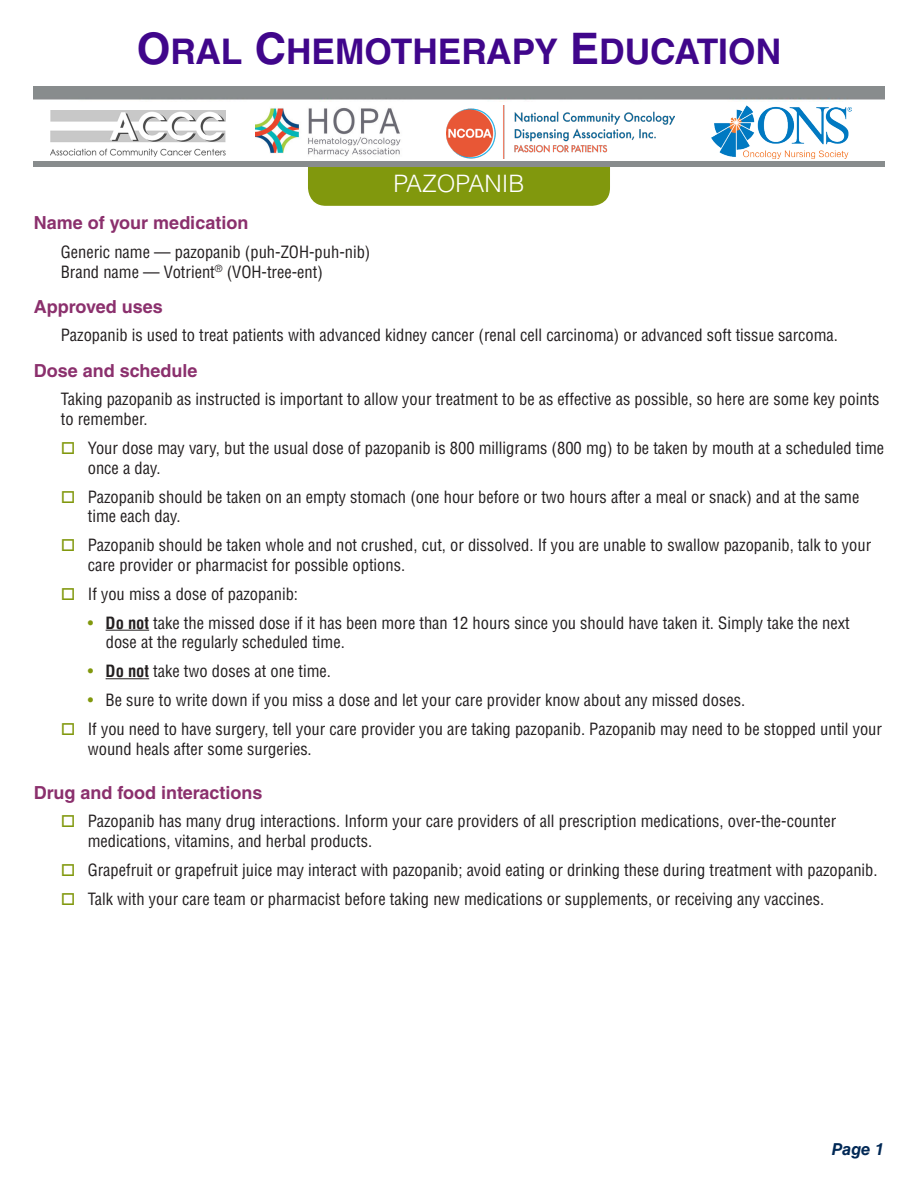
<style>
.page{position:relative;width:918px;height:1188px;background:#fff}
.page>*{position:absolute;margin:0;border:0;box-sizing:border-box;transform-origin:0 0}
.t1{font:700 35.4px "Helvetica LT Std";color:#40068b}
.drug_name{font:300 24px "Helvetica LT Std";color:#fff}
.subhead{font:700 18px "Helvetica LT Std";color:#8b306d}
.text{font:condensed 16.5px/19.8px "Helvetica LT Std";color:#231f20}
.table_bullet_point{font:condensed 16.5px/19.8px "Helvetica LT Std";color:#231f20}
.Continued{font:italic 700 16.5px "Helvetica LT Std";color:#002855}
.s1{font-size:43.5px}
.s2{color:#81980d}
.s3{font-weight:700}
</style>
<div class="page">
<div style="left:308px;top:139px;width:302px;height:67px;background:#81980d;border-radius:18px"></div>
<img style="left:34px;top:87px;width:850px;height:80px">
<hr style="left:106px;top:630px;width:43px;height:1px;background:#231f20">
<hr style="left:106px;top:678px;width:43px;height:1px;background:#231f20">
<div style="left:25px;top:102px;width:866px;height:59px;background:#fff"></div>
<img style="left:255px;top:107px;width:146px;height:49px">
<img style="left:711px;top:105px;width:140px;height:53px">
<img style="left:51px;top:110px;width:174px;height:46px">
<img style="left:446px;top:105px;width:229px;height:53px">
<p class="t1" style="left:137px;top:30px;width:646px"><span class="s1">O</span>RAL <span class="s1">C</span>HEMOTHERAPY <span class="s1">E</span>DUCATION</p>
<p class="drug_name" style="left:393px;top:169px;width:133px">PAZOPANIB</p>
<p class="subhead" style="left:34px;top:212px;width:216px">Name of your medication</p>
<p class="text" style="left:61px;top:242px;width:311px">Generic name — pazopanib (puh-ZOH-puh-nib)</p>
<p class="text" style="left:61px;top:262px;width:264px">Brand name — Votrient<sup>®</sup> (VOH-tree-ent)</p>
<p class="subhead" style="left:34px;top:295px;width:130px">Approved uses</p>
<p class="text" style="left:61px;top:325px;width:779px">Pazopanib is used to treat patients with advanced kidney cancer (renal cell carcinoma) or advanced soft tissue sarcoma.</p>
<p class="subhead" style="left:34px;top:359px;width:165px">Dose and schedule</p>
<p class="text" style="left:61px;top:389px;width:820px">Taking pazopanib as instructed is important to allow your treatment to be as effective as possible, so here are some key points to remember.</p>
<p class="text" style="left:88px;top:438px;width:798px;text-indent:-27px"><span class="s2">□</span> Your dose may vary, but the usual dose of pazopanib is 800 milligrams (800 mg) to be taken by mouth at a scheduled time once a day.</p>
<p class="text" style="left:88px;top:487px;width:773px;text-indent:-27px"><span class="s2">□</span> Pazopanib should be taken on an empty stomach (one hour before or two hours after a meal or snack) and at the same time each day.</p>
<p class="text" style="left:88px;top:535px;width:785px;text-indent:-27px"><span class="s2">□</span> Pazopanib should be taken whole and not crushed, cut, or dissolved. If you are unable to swallow pazopanib, talk to your care provider or pharmacist for possible options.</p>
<p class="text" style="left:61px;top:584px;width:239px"><span class="s2">□</span> If you miss a dose of pazopanib:</p>
<p class="table_bullet_point" style="left:106px;top:613px;width:745px;text-indent:-18px"><span class="s2">•</span> <span class="s3">Do not</span> take the missed dose if it has been more than 12 hours since you should have taken it. Simply take the next dose at the regularly scheduled time.</p>
<p class="table_bullet_point" style="left:88px;top:661px;width:245px"><span class="s2">•</span> <span class="s3">Do not</span> take two doses at one time.</p>
<p class="table_bullet_point" style="left:88px;top:690px;width:659px"><span class="s2">•</span> Be sure to write down if you miss a dose and let your care provider know about any missed doses.</p>
<p class="text" style="left:88px;top:719px;width:796px;text-indent:-27px"><span class="s2">□</span> If you need to have surgery, tell your care provider you are taking pazopanib. Pazopanib may need to be stopped until your wound heals after some surgeries.</p>
<p class="subhead" style="left:34px;top:781px;width:230px">Drug and food interactions</p>
<p class="text" style="left:88px;top:811px;width:750px;text-indent:-27px"><span class="s2">□</span> Pazopanib has many drug interactions. Inform your care providers of all prescription medications, over-the-counter medications, vitamins, and herbal products.</p>
<p class="text" style="left:61px;top:860px;width:818px"><span class="s2">□</span> Grapefruit or grapefruit juice may interact with pazopanib; avoid eating or drinking these during treatment with pazopanib.</p>
<p class="text" style="left:61px;top:889px;width:765px"><span class="s2">□</span> Talk with your care team or pharmacist before taking new medications or supplements, or receiving any vaccines.</p>
<p class="Continued" style="left:832px;top:1139px;width:54px">Page 1</p>
</div>
